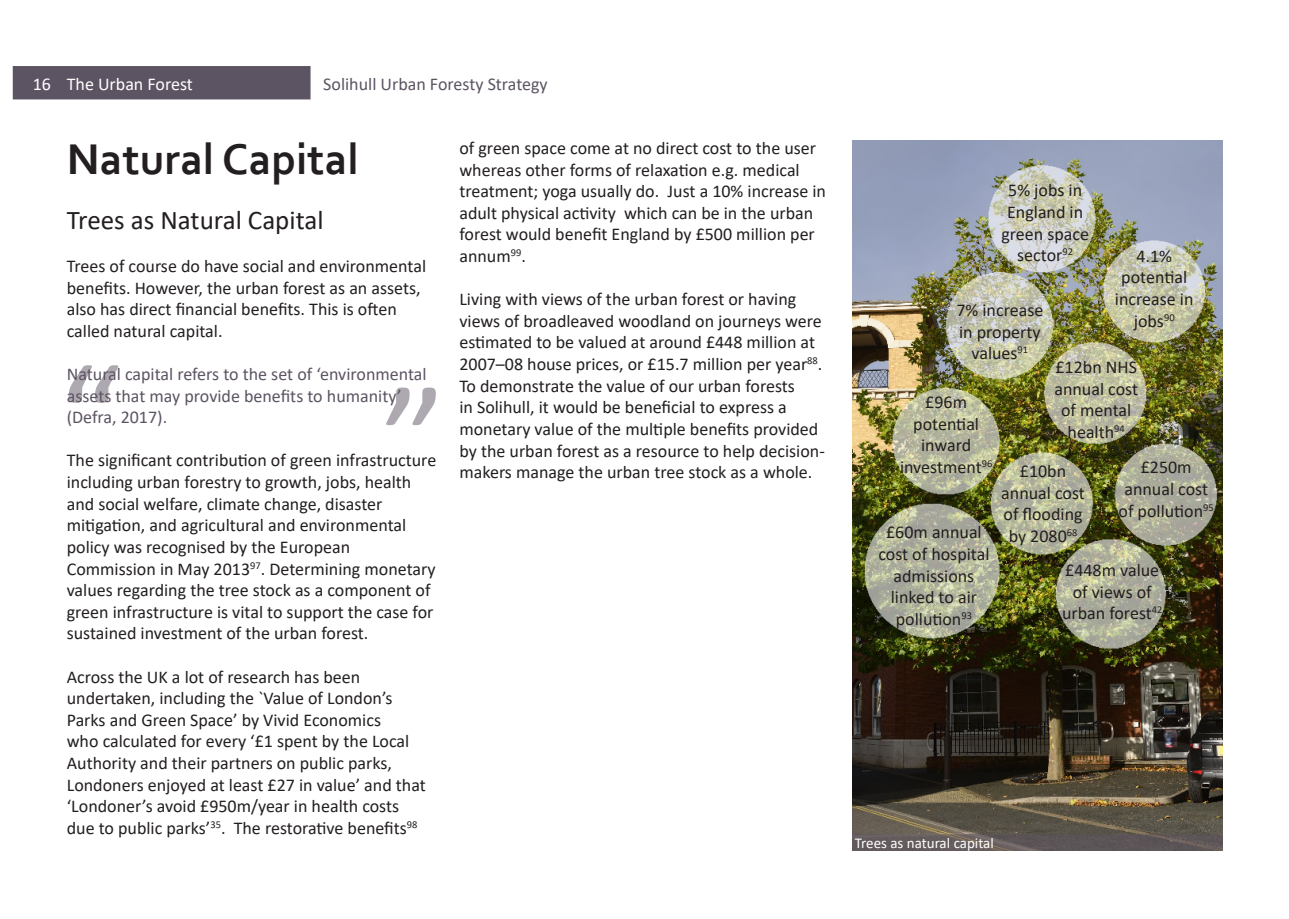
<style>
.page{position:relative;width:1289px;height:919px;background:#fff}
.page>*{position:absolute;margin:0;border:0;box-sizing:border-box;transform-origin:0 0}
.t1{font:150px "Calibri";color:#5d5463}
.t2{font:700 45px "Corbel";color:#231f20}
.t3{font:27px "Calibri";color:#231f20}
.t4{font:18px/21.6px "Calibri";color:#231f20;text-align:center}
.t5{font:18px/21.6px "Calibri";color:#5d5463}
.t6{font:18px "Calibri";color:#fff}
.t7{font:15px "Calibri";color:#fff}
</style>
<div class="page">
<img style="left:852px;top:140px;width:370px;height:694px">
<svg style="left:852px;top:834px;width:370px;height:17px;background:#61595a"></svg>
<div style="left:13px;top:66px;width:297px;height:33px;background:#5d5463"></div>
<p class="t6" style="left:33px;top:71px;width:20px">16</p>
<p class="t6" style="left:67px;top:71px;width:128px">The Urban Forest</p>
<p class="t5" style="left:323px;top:72px;width:226px">Solihull Urban Foresty Strategy</p>
<p class="t2" style="left:67px;top:131px;width:294px">Natural Capital</p>
<p class="t3" style="left:67px;top:201px;width:258px">Trees as Natural Capital</p>
<p class="t4" style="left:67px;top:255px;width:361px;text-align:left">Trees of course do have social and environmental benefits. However, the urban forest as an assets, also has direct financial benefits. This is often called natural capital.</p>
<p class="t5" style="left:67px;top:363px;width:361px">Natural capital refers to the set of ‘environmental assets that may provide benefits to humanity’ (Defra, 2017).</p>
<p class="t4" style="left:67px;top:449px;width:371px;text-align:left">The significant contribution of green infrastructure including urban forestry to growth, jobs, health and social welfare, climate change, disaster mitigation, and agricultural and environmental policy was recognised by the European Commission in May 2013<sup>97</sup>. Determining monetary values regarding the tree stock as a component of green infrastructure is vital to support the case for sustained investment of the urban forest.</p>
<p class="t4" style="left:67px;top:665px;width:360px;text-align:left">Across the UK a lot of research has been undertaken, including the `Value of London’s Parks and Green Space’ by Vivid Economics<br>who calculated for every ‘£1 spent by the Local Authority and their partners on public parks, Londoners enjoyed at least £27 in value’ and that ‘Londoner’s avoid £950m/year in health costs due to public parks’<sup>35</sup>. The restorative benefits<sup>98</sup></p>
<h1 class="t1" style="left:59px;top:314px;width:64px">“</h1>
<h1 class="t1" style="left:383px;top:336px;width:64px">”</h1>
<p class="t4" style="left:459px;top:137px;width:368px;text-align:left">of green space come at no direct cost to the user whereas other forms of relaxation e.g. medical treatment; yoga usually do. Just a 10% increase in adult physical activity which can be in the urban forest would benefit England by £500 million per annum<sup>99</sup>.</p>
<p class="t4" style="left:459px;top:288px;width:367px;text-align:left">Living with views of the urban forest or having views of broadleaved woodland on journeys were estimated to be valued at around £448 million at 2007–08 house prices, or £15.7 million per year<sup>88</sup>.<br>To demonstrate the value of our urban forests<br>in Solihull, it would be beneficial to express a monetary value of the multiple benefits provided by the urban forest as a resource to help decision&shy;makers manage the urban tree stock as a whole.</p>
<p class="t4" style="left:1001px;top:179px;width:89px">5% jobs in<br>England in green space sector<sup>92</sup></p>
<p class="t4" style="left:1114px;top:244px;width:80px">4.1% potential increase in jobs<sup>90</sup></p>
<p class="t4" style="left:956px;top:299px;width:88px">7% increase in property values<sup>91</sup></p>
<p class="t4" style="left:1054px;top:356px;width:85px">£12bn NHS annual cost of mental health<sup>94</sup></p>
<p class="t4" style="left:900px;top:391px;width:94px">£96m potential inward investment<sup>96</sup></p>
<p class="t4" style="left:1118px;top:456px;width:97px">£250m annual cost of pollution<sup>95</sup></p>
<p class="t4" style="left:1001px;top:460px;width:85px">£10bn annual cost of flooding by 2080<sup>68</sup></p>
<p class="t4" style="left:878px;top:521px;width:113px">£60m annual cost of hospital admissions linked to air pollution<sup>93</sup></p>
<p class="t4" style="left:1061px;top:558px;width:102px">£448m value of views of urban forest<sup>42</sup></p>
<p class="t7" style="left:854px;top:832px;width:140px">Trees as natural capital</p>
</div>
